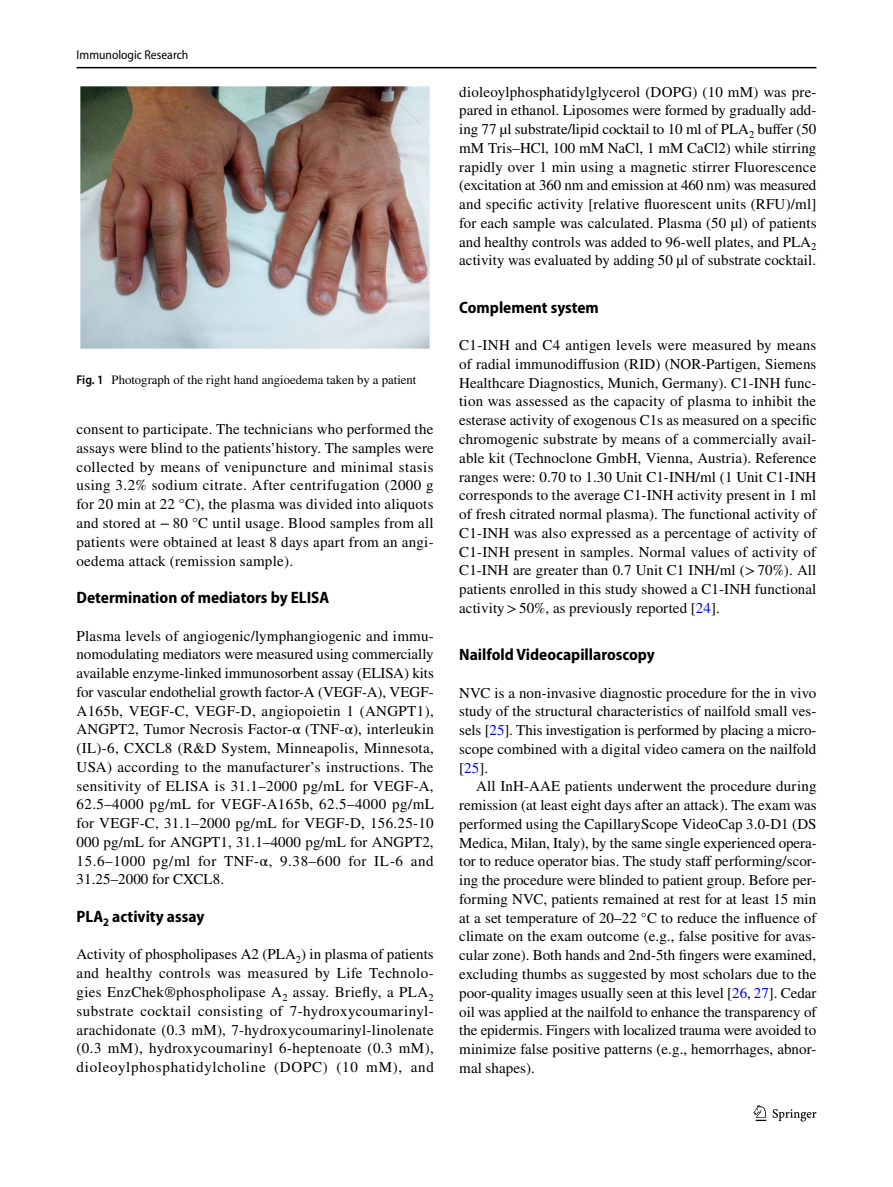
<style>
.page{position:relative;width:893px;height:1187px;background:#fff}
.page>*{position:absolute;margin:0;border:0;box-sizing:border-box;transform-origin:0 0}
.t1{font:700 semi-condensed 16.5px "Myriad Pro";color:#000}
.t2{font:15px/18.8px "STIX";letter-spacing:.005em;color:#000;text-align:justify}
.t3{font:12.75px "STIX";color:#000}
.t4{font:semi-condensed 12.75px "Myriad Pro";color:#000}
.s1{font-family:"Myriad Pro";font-weight:600;font-stretch:semi-condensed}
.s2{color:#00f}
</style>
<div class="page">
<hr style="left:77px;top:67px;width:739px;height:1px;background:#000">
<svg style="left:753px;top:1105px;width:13px;height:15px"></svg>
<svg style="left:773px;top:1109px;width:43px;height:12px"></svg>
<div style="left:77px;top:87px;width:357px;height:261px;background:linear-gradient(to bottom,#fff,#fff)"></div>
<img style="left:81px;top:87px;width:349px;height:261px">
<p class="t4" style="left:77px;top:48px;width:113px">Immunologic Research</p>
<p class="t3" style="left:77px;top:370px;width:341px"><span class="s1">Fig. 1</span> Photograph of the right hand angioedema taken by a patient</p>
<p class="t2" style="left:77px;top:421px;width:359px">consent to participate. The technicians who performed the assays were blind to the patients’history. The samples were collected by means of venipuncture and minimal stasis using 3.2% sodium citrate. After centrifugation (2000 g for 20 min at 22 °C), the plasma was divided into aliquots and stored at −80 °C until usage. Blood samples from all patients were obtained at least 8 days apart from an angi&shy;oedema attack (remission sample).</p>
<p class="t1" style="left:77px;top:588px;width:254px">Determination of mediators by ELISA</p>
<p class="t2" style="left:77px;top:627px;width:359px">Plasma levels of angiogenic/lymphangiogenic and immu&shy;nomodulating mediators were measured using commercially available enzyme-linked immunosorbent assay (ELISA) kits for vascular endothelial growth factor-A (VEGF-A), VEGF-A165b, VEGF-C, VEGF-D, angiopoietin 1 (ANGPT1), ANGPT2, Tumor Necrosis Factor-α (TNF-α), interleukin (IL)-6, CXCL8 (R&amp;D System, Minneapolis, Minnesota, USA) according to the manufacturer’s instructions. The sensitivity of ELISA is 31.1–2000 pg/mL for VEGF-A, 62.5–4000 pg/mL for VEGF-A165b, 62.5–4000 pg/mL for VEGF-C, 31.1–2000 pg/mL for VEGF-D, 156.25-10<br>000 pg/mL for ANGPT1, 31.1–4000 pg/mL for ANGPT2, 15.6–1000 pg/ml for TNF-α, 9.38–600 for IL-6 and 31.25–2000 for CXCL8.</p>
<p class="t1" style="left:77px;top:907px;width:129px">PLA<sub>2</sub> activity assay</p>
<p class="t2" style="left:77px;top:946px;width:359px">Activity of phospholipases A2 (PLA<sub>2</sub>) in plasma of patients and healthy controls was measured by Life Technolo&shy;gies EnzChek®phospholipase A<sub>2</sub> assay. Briefly, a PLA<sub>2 </sub>substrate cocktail consisting of 7-hydroxycoumarinyl&shy;arachidonate (0.3 mM), 7-hydroxycoumarinyl-linolenate (0.3 mM), hydroxycoumarinyl 6-heptenoate (0.3 mM), dioleoylphosphatidylcholine (DOPC) (10 mM), and</p>
<p class="t2" style="left:459px;top:83px;width:359px">dioleoylphosphatidylglycerol (DOPG) (10 mM) was pre&shy;pared in ethanol. Liposomes were formed by gradually add&shy;ing 77 µl substrate/lipid cocktail to 10 ml of PLA<sub>2</sub> buffer (50 mM Tris–HCl, 100 mM NaCl, 1 mM CaCl2) while stirring rapidly over 1 min using a magnetic stirrer Fluorescence (excitation at 360 nm and emission at 460 nm) was measured and specific activity [relative fluorescent units (RFU)/ml] for each sample was calculated. Plasma (50 µl) of patients and healthy controls was added to 96-well plates, and PLA<sub>2 </sub>activity was evaluated by adding 50 µl of substrate cocktail.</p>
<p class="t1" style="left:459px;top:298px;width:141px">Complement system</p>
<p class="t2" style="left:459px;top:337px;width:359px">C1-INH and C4 antigen levels were measured by means of radial immunodiffusion (RID) (NOR-Partigen, Siemens Healthcare Diagnostics, Munich, Germany). C1-INH func&shy;tion was assessed as the capacity of plasma to inhibit the esterase activity of exogenous C1s as measured on a specific chromogenic substrate by means of a commercially avail&shy;able kit (Technoclone GmbH, Vienna, Austria). Reference ranges were: 0.70 to 1.30 Unit C1-INH/ml (1 Unit C1-INH corresponds to the average C1-INH activity present in 1 ml of fresh citrated normal plasma). The functional activity of C1-INH was also expressed as a percentage of activity of C1-INH present in samples. Normal values of activity of C1-INH are greater than 0.7 Unit C1 INH/ml (&gt;70%). All patients enrolled in this study showed a C1-INH functional activity&gt;50%, as previously reported [<span class="s2">24</span>].</p>
<p class="t1" style="left:459px;top:645px;width:197px">Nailfold Videocapillaroscopy</p>
<p class="t2" style="left:459px;top:684px;width:359px">NVC is a non-invasive diagnostic procedure for the in vivo study of the structural characteristics of nailfold small ves&shy;sels [<span class="s2">25</span>]. This investigation is performed by placing a micro&shy;scope combined with a digital video camera on the nailfold [<span class="s2">25</span>].</p>
<p class="t2" style="left:459px;top:778px;width:359px;text-indent:17px">All InH-AAE patients underwent the procedure during remission (at least eight days after an attack). The exam was performed using the CapillaryScope VideoCap 3.0-D1 (DS Medica, Milan, Italy), by the same single experienced opera&shy;tor to reduce operator bias. The study staff performing/scor&shy;ing the procedure were blinded to patient group. Before per&shy;forming NVC, patients remained at rest for at least 15 min at a set temperature of 20–22 °C to reduce the influence of climate on the exam outcome (e.g., false positive for avas&shy;cular zone). Both hands and 2nd-5th fingers were examined, excluding thumbs as suggested by most scholars due to the poor-quality images usually seen at this level [<span class="s2">26</span>, <span class="s2">27</span>]. Cedar oil was applied at the nailfold to enhance the transparency of the epidermis. Fingers with localized trauma were avoided to minimize false positive patterns (e.g., hemorrhages, abnor&shy;mal shapes).</p>
</div>
